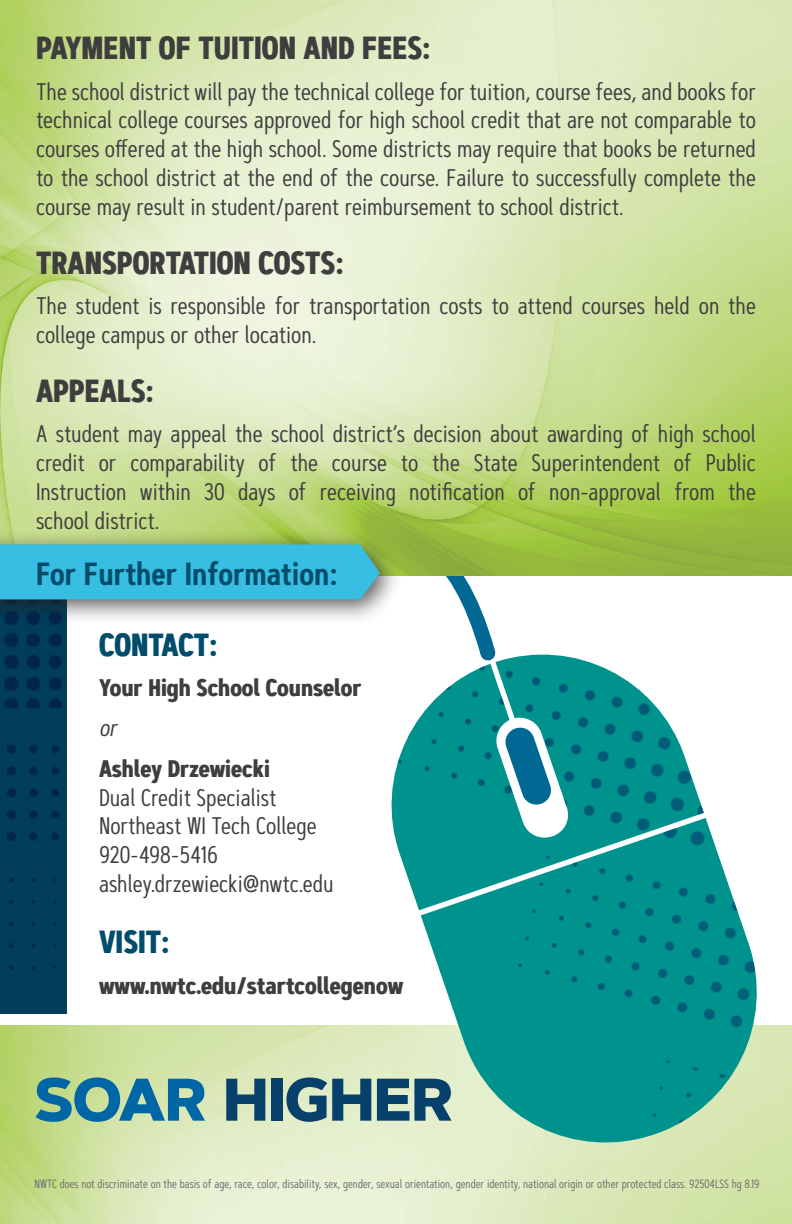
<style>
.page{position:relative;width:792px;height:1224px;background:#fff}
.page>*{position:absolute;margin:0;border:0;box-sizing:border-box;transform-origin:0 0}
.t1{font:800 60px "Artegra Sans";color:#07406a}
.t2{font:700 32px "Artegra Sans Condensed";color:#3e3e3f}
.t3{font:600 32px "Artegra Sans Condensed";color:#004d6b}
.t4{font:700 32px "Artegra Sans Condensed";color:#004d6b}
.t5{font:24px/28.8px "Artegra Sans Condensed";color:#3e3e3f;text-align:justify}
.t6{font:700 24px "Artegra Sans Condensed";color:#3e3e3f}
.t7{font:italic 24px "Artegra Sans Condensed";color:#3e3e3f}
.t8{font:12px "Artegra Sans Condensed";color:#6c6d70}
.s1{font-weight:700}
.s2{color:#0066a5}
</style>
<div class="page">
<img style="left:0;top:1025px;width:792px;height:199px">
<img style="left:0;top:0;width:792px;height:576px">
<img style="left:0;top:661px;width:67px;height:353px">
<div style="left:0;top:530px;width:404px;height:96px;background:#231f20;opacity:.75"></div>
<svg style="left:0;top:544px;width:496px;height:117px"></svg>
<img style="left:421px;top:818px;width:355px;height:343px">
<svg style="left:373px;top:637px;width:179px;height:18px"></svg>
<img style="left:373px;top:655px;width:331px;height:255px">
<p class="t2" style="left:36px;top:24px;width:396px">PAYMENT OF TUITION AND FEES:</p>
<p class="t5" style="left:36px;top:76px;width:721px">The school district will pay the technical college for tuition, course fees, and books for technical college courses approved for high school credit that are not comparable to courses offered at the high school. Some districts may require that books be returned to the school district at the end of the course. Failure to successfully complete the course may result in student/parent reimbursement to school district.</p>
<p class="t2" style="left:36px;top:239px;width:309px">TRANSPORTATION COSTS:</p>
<p class="t5" style="left:36px;top:291px;width:722px">The student is responsible for transportation costs to attend courses held on the college campus or other location.</p>
<p class="t2" style="left:36px;top:367px;width:119px">APPEALS:</p>
<p class="t5" style="left:36px;top:419px;width:721px">A student may appeal the school district’s decision about awarding of high school credit or comparability of the course to the State Superintendent of Public Instruction within 30 days of receiving notification of non-approval from the school district.</p>
<p class="t3" style="left:36px;top:551px;width:303px">For Further Information:</p>
<p class="t4" style="left:99px;top:621px;width:120px">CONTACT:</p>
<p class="t6" style="left:99px;top:670px;width:264px">Your High School Counselor</p>
<p class="t7" style="left:99px;top:711px;width:19px">or</p>
<p class="t5" style="left:99px;top:753px;width:236px;text-align:left"><span class="s1">Ashley Drzewiecki<br></span>Dual Credit Specialist<br>Northeast WI Tech College<br>920-498-5416 ashley.drzewiecki@nwtc.edu</p>
<p class="t4" style="left:99px;top:918px;width:72px">VISIT:</p>
<p class="t6" style="left:99px;top:968px;width:306px">www.nwtc.edu/startcollegenow</p>
<p class="t1" style="left:35px;top:1054px;width:420px"><span class="s2">SOAR</span> HIGHER</p>
<p class="t8" style="left:35px;top:1175px;width:726px">NWTC does not discriminate on the basis of age, race, color, disability, sex, gender, sexual orientation, gender identity, national origin or other protected class. 92504LSS hg 8.19</p>
</div>
